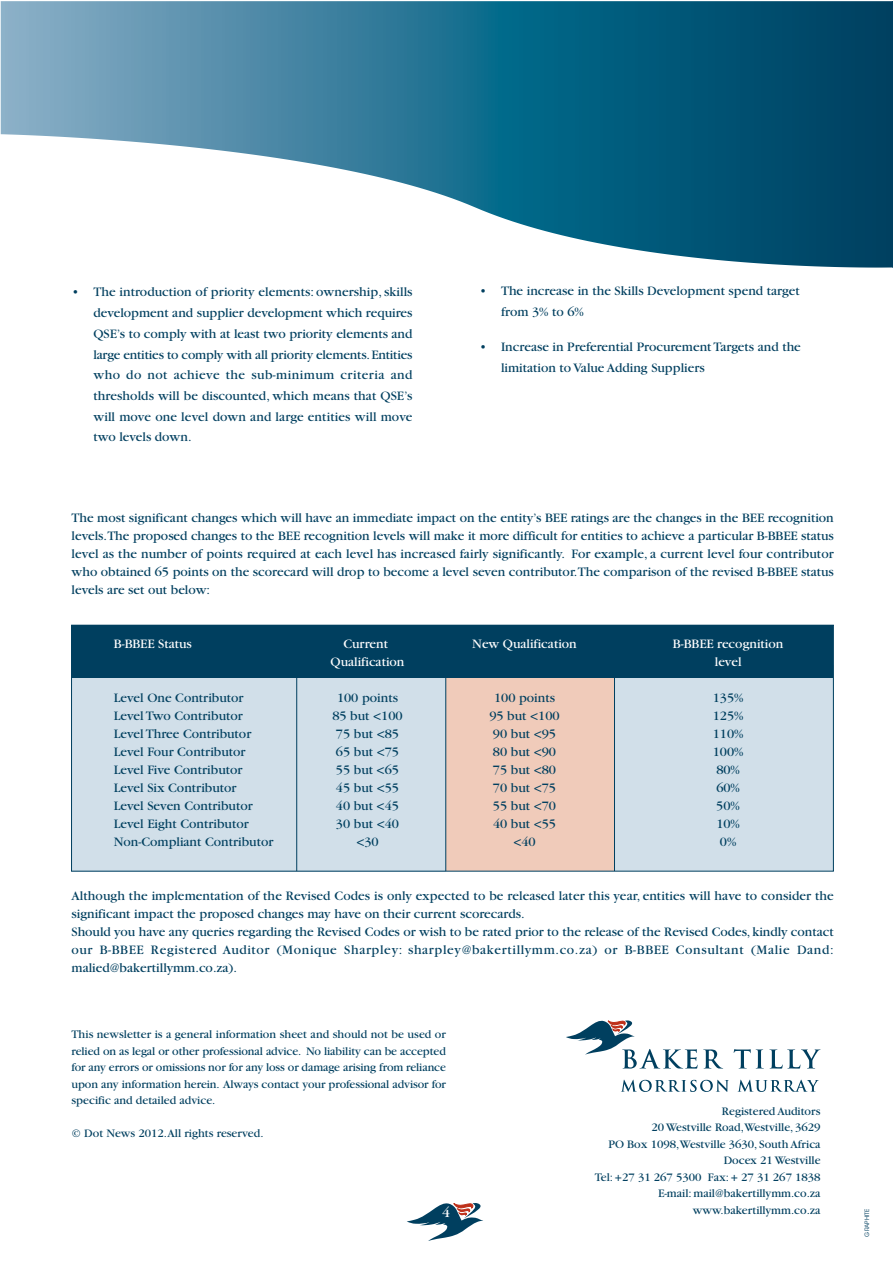
<style>
.page{position:relative;width:893px;height:1263px;background:#fff}
.page>*{position:absolute;margin:0;border:0;box-sizing:border-box;transform-origin:0 0}
.t1{font:15px "Garamond";color:#fff}
.t2{font:13.5px/20.7px "Garamond";color:#003f5f}
.t3{font:13.5px "Garamond";color:#fff}
.t4{font:12px/16.5px "Garamond";color:#003f5f;text-align:right}
.t5{font:6px "ITC Avant Garde Std";color:#003f5f}
</style>
<div class="page">
<div style="left:446px;top:676px;width:168px;height:195px;background:#f0cbba"></div>
<div style="left:72px;top:663px;width:374px;height:208px;background:#d1dfe9"></div>
<div style="left:614px;top:666px;width:219px;height:205px;background:#d1dfe9"></div>
<div style="left:72px;top:625px;width:761px;height:53px;background:#003f5f"></div>
<div style="left:71px;top:625px;width:762px;height:246px;border:1px solid #003f5f"></div>
<svg style="left:1px;top:1px;width:892px;height:254px"></svg>
<svg style="left:566px;top:1020px;width:131px;height:49px"></svg>
<svg style="left:703px;top:1049px;width:20px;height:20px"></svg>
<svg style="left:734px;top:1049px;width:86px;height:20px"></svg>
<svg style="left:621px;top:1080px;width:108px;height:12px"></svg>
<svg style="left:737px;top:1080px;width:82px;height:12px"></svg>
<svg style="left:407px;top:1203px;width:76px;height:38px"></svg>
<hr style="left:296px;top:676px;width:1px;height:195px;background:#003f5f">
<hr style="left:445px;top:676px;width:1px;height:195px;background:#003f5f">
<hr style="left:614px;top:676px;width:1px;height:195px;background:#003f5f">
<p class="t2" style="left:93px;top:283px;width:321px;text-align:justify;text-indent:-21px">• The introduction of priority elements: ownership, skills development and supplier development which requires QSE’s to comply with at least two priority elements and large entities to comply with all priority elements. Entities who do not achieve the sub-minimum criteria and thresholds will be discounted, which means that QSE’s will move one level down and large entities will move two levels down.</p>
<p class="t2" style="left:501px;top:282px;width:300px;text-indent:-21px">• The increase in the Skills Development spend target from 3% to 6%</p>
<p class="t2" style="left:501px;top:338px;width:301px;text-indent:-21px">• Increase in Preferential Procurement Targets and the limitation to Value Adding Suppliers</p>
<p class="t2" style="left:72px;top:510px;width:764px;line-height:18px;text-align:justify">The most significant changes which will have an immediate impact on the entity’s BEE ratings are the changes in the BEE recognition levels.The proposed changes to the BEE recognition levels will make it more difficult for entities to achieve a particular B-BBEE status level as the number of points required at each level has increased fairly significantly. For example, a current level four contributor who obtained 65 points on the scorecard will drop to become a level seven contributor.The comparison of the revised B-BBEE status levels are set out below:</p>
<p class="t3" style="left:114px;top:639px;width:79px">B-BBEE Status</p>
<p class="t3" style="left:343px;top:639px;width:46px">Current</p>
<p class="t3" style="left:472px;top:639px;width:106px">New Qualification</p>
<p class="t3" style="left:673px;top:639px;width:112px">B-BBEE recognition</p>
<p class="t3" style="left:331px;top:657px;width:75px">Qualification</p>
<p class="t3" style="left:715px;top:657px;width:28px">level</p>
<p class="t2" style="left:114px;top:689px;width:131px">Level One Contributor</p>
<p class="t2" style="left:337px;top:689px;width:63px">100 points</p>
<p class="t2" style="left:494px;top:689px;width:63px">100 points</p>
<p class="t2" style="left:713px;top:689px;width:32px">135%</p>
<p class="t2" style="left:114px;top:707px;width:130px">Level Two Contributor</p>
<p class="t2" style="left:332px;top:707px;width:72px">85 but &lt;100</p>
<p class="t2" style="left:489px;top:707px;width:72px">95 but &lt;100</p>
<p class="t2" style="left:713px;top:707px;width:32px">125%</p>
<p class="t2" style="left:114px;top:725px;width:139px">Level Three Contributor</p>
<p class="t2" style="left:336px;top:725px;width:65px">75 but &lt;85</p>
<p class="t2" style="left:493px;top:725px;width:65px">90 but &lt;95</p>
<p class="t2" style="left:713px;top:725px;width:32px">110%</p>
<p class="t2" style="left:114px;top:743px;width:133px">Level Four Contributor</p>
<p class="t2" style="left:336px;top:743px;width:65px">65 but &lt;75</p>
<p class="t2" style="left:493px;top:743px;width:65px">80 but &lt;90</p>
<p class="t2" style="left:713px;top:743px;width:32px">100%</p>
<p class="t2" style="left:114px;top:761px;width:130px">Level Five Contributor</p>
<p class="t2" style="left:336px;top:761px;width:65px">55 but &lt;65</p>
<p class="t2" style="left:493px;top:761px;width:65px">75 but &lt;80</p>
<p class="t2" style="left:716px;top:761px;width:25px">80%</p>
<p class="t2" style="left:114px;top:779px;width:124px">Level Six Contributor</p>
<p class="t2" style="left:336px;top:779px;width:65px">45 but &lt;55</p>
<p class="t2" style="left:493px;top:779px;width:65px">70 but &lt;75</p>
<p class="t2" style="left:716px;top:779px;width:25px">60%</p>
<p class="t2" style="left:114px;top:797px;width:140px">Level Seven Contributor</p>
<p class="t2" style="left:336px;top:797px;width:65px">40 but &lt;45</p>
<p class="t2" style="left:493px;top:797px;width:65px">55 but &lt;70</p>
<p class="t2" style="left:716px;top:797px;width:25px">50%</p>
<p class="t2" style="left:114px;top:815px;width:136px">Level Eight Contributor</p>
<p class="t2" style="left:336px;top:815px;width:65px">30 but &lt;40</p>
<p class="t2" style="left:493px;top:815px;width:65px">40 but &lt;55</p>
<p class="t2" style="left:716px;top:815px;width:25px">10%</p>
<p class="t2" style="left:114px;top:833px;width:161px">Non-Compliant Contributor</p>
<p class="t2" style="left:356px;top:833px;width:24px">&lt;30</p>
<p class="t2" style="left:513px;top:833px;width:24px">&lt;40</p>
<p class="t2" style="left:720px;top:833px;width:18px">0%</p>
<p class="t2" style="left:72px;top:888px;width:764px;line-height:18px">Although the implementation of the Revised Codes is only expected to be released later this year, entities will have to consider the significant impact the proposed changes may have on their current scorecards.<br>Should you have any queries regarding the Revised Codes or wish to be rated prior to the release of the Revised Codes, kindly contact our B-BBEE Registered Auditor (Monique Sharpley: sharpley@bakertillymm.co.za) or B-BBEE Consultant (Malie Dand: malied@bakertillymm.co.za).</p>
<p class="t4" style="left:72px;top:1027px;width:376px;text-align:justify">This newsletter is a general information sheet and should not be used or relied on as legal or other professional advice. No liability can be accepted for any errors or omissions nor for any loss or damage arising from reliance upon any information herein. Always contact your professional advisor for specific and detailed advice.</p>
<p class="t4" style="left:72px;top:1126px;width:194px">© Dot News 2012.All rights reserved.</p>
<p class="t1" style="left:442px;top:1207px;width:9px">4</p>
<p class="t4" style="left:595px;top:1104px;width:227px">Registered Auditors<br>20 Westville Road,Westville, 3629<br>PO Box 1098,Westville 3630, South Africa<br>Docex 21 Westville<br>Tel: +27 31 267 5300 Fax: + 27 31 267 1838<br>E-mail: mail@bakertillymm.co.za www.bakertillymm.co.za</p>
<p class="t5" style="left:864px;top:1237px;width:29px;rotate:-90deg">GRAPHITE</p>
</div>
